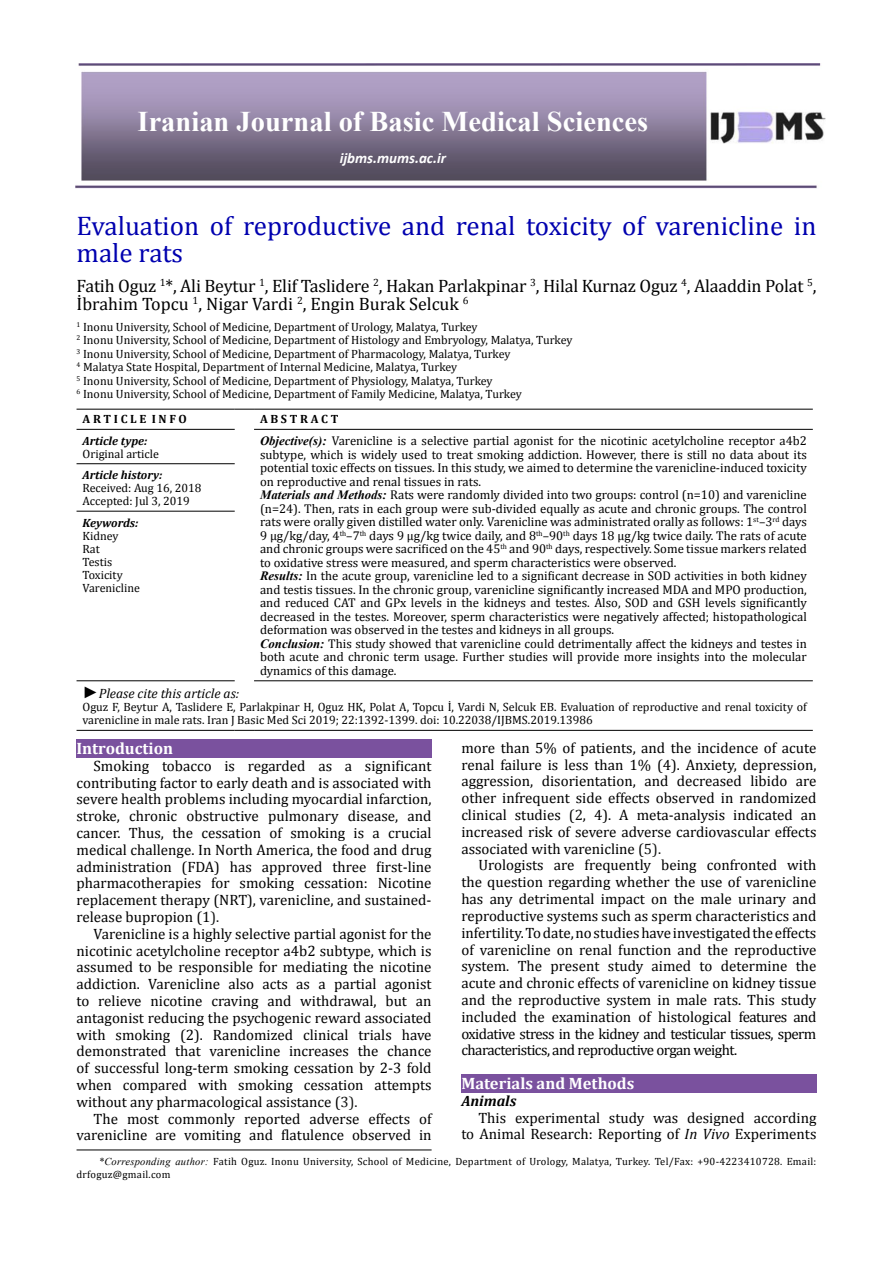
<style>
.page{position:relative;width:893px;height:1263px;background:#fff}
.page>*{position:absolute;margin:0;border:0;box-sizing:border-box;transform-origin:0 0}
.t1{font:700 28.5px "Times New Roman";color:#fff}
.t2{font:27px/27px "Cambria";color:#0000af}
.t3{font:18px/17.7px "Cambria";letter-spacing:-.01em;color:#000}
.t4{font:700 16.5px "Cambria";color:#fff}
.t5{font:15px/16.8px "Cambria";color:#000;text-align:justify}
.t6{font:italic 700 15px "Calibri";color:#fff}
.t7{font:italic 700 15px "Cambria";color:#000}
.t8{font:italic 13.5px "Cambria";color:#000}
.t9{font:12.75px/13.5px "Cambria";color:#000}
.t10{font:12px/13.5px "Cambria";color:#000}
.t11{font:12px/13px "Cambria Math";color:#000}
.t12{font:italic 700 12px "Cambria";color:#000}
.t13{font:700 12px "Cambria";color:#000}
.t14{font:10.5px/12.6px "Cambria";letter-spacing:.025em;color:#000}
.s1{font-family:"Times New Roman";font-weight:700;font-style:italic}
.s2{font-family:"Times New Roman";font-size:16.5px}
.s3{color:#131413}
.s4{font-style:italic}
.s5{font-family:"Times New Roman";font-style:italic}
</style>
<div class="page">
<hr style="left:77px;top:1150px;width:355px;height:1px;background:#000">
<img style="left:75px;top:64px;width:750px;height:125px">
<hr style="left:77px;top:409px;width:158px;height:1px;background:#000">
<svg style="left:235px;top:409px;width:19px;height:1px"></svg>
<hr style="left:254px;top:409px;width:559px;height:1px;background:#000">
<hr style="left:77px;top:429px;width:158px;height:1px;background:#000">
<hr style="left:77px;top:463px;width:158px;height:1px;background:#000">
<hr style="left:254px;top:429px;width:559px;height:1px;background:#000">
<hr style="left:77px;top:511px;width:158px;height:1px;background:#000">
<hr style="left:77px;top:730px;width:158px;height:1px;background:#000">
<svg style="left:235px;top:730px;width:19px;height:1px"></svg>
<hr style="left:254px;top:730px;width:559px;height:1px;background:#000">
<hr style="left:77px;top:680px;width:158px;height:1px;background:#000">
<hr style="left:254px;top:680px;width:559px;height:1px;background:#000">
<div style="left:77px;top:739px;width:355px;height:19px;background:#7a519e"></div>
<div style="left:461px;top:1074px;width:355px;height:19px;background:#7a519e"></div>
<h1 class="t1" style="left:138px;top:102px;width:512px">Iranian Journal of Basic Medical Sciences</h1>
<p class="t6" style="left:340px;top:149px;width:108px">ijbms.mums.ac.ir</p>
<h2 class="t2" style="left:77px;top:212px;width:741px">Evaluation of reproductive and renal toxicity of varenicline in male rats</h2>
<p class="t3" style="left:77px;top:277px;width:741px">Fatih Oguz <sup>1</sup>*, Ali Beytur <sup>1</sup>, Elif Taslidere <sup>2</sup>, Hakan Parlakpinar <sup>3</sup>, Hilal Kurnaz Oguz <sup>4</sup>, Alaaddin Polat <sup>5</sup>,<br>İbrahim Topcu <sup>1</sup>, Nigar Vardi <sup>2</sup>, Engin Burak Selcuk <sup>6</sup></p>
<p class="t10" style="left:77px;top:320px;width:497px"><sup>1</sup> Inonu University, School of Medicine, Department of Urology, Malatya, Turkey<br><sup>2</sup> Inonu University, School of Medicine, Department of Histology and Embryology, Malatya, Turkey <sup>3</sup> Inonu University, School of Medicine, Department of Pharmacology, Malatya, Turkey<br><sup>4</sup> Malatya State Hospital, Department of Internal Medicine, Malatya, Turkey<br><sup>5</sup> Inonu University, School of Medicine, Department of Physiology, Malatya, Turkey<br><sup>6</sup> Inonu University, School of Medicine, Department of Family Medicine, Malatya, Turkey</p>
<p class="t13" style="left:83px;top:411px;width:106px">A R T I C L E I N F O</p>
<p class="t13" style="left:260px;top:411px;width:80px">A B S T R A C T</p>
<p class="t12" style="left:83px;top:432px;width:66px">Article type:</p>
<p class="t11" style="left:83px;top:447px;width:78px">Original article</p>
<p class="t9" style="left:260px;top:434px;width:548px"><span class="s1">Objective(s):</span> Varenicline is a selective partial agonist for the nicotinic acetylcholine receptor a4b2 subtype, which is widely used to treat smoking addiction. However, there is still no data about its potential toxic effects on tissues. In this study, we aimed to determine the varenicline-induced toxicity on reproductive and renal tissues in rats.<br><span class="s1">Materials and Methods:</span> Rats were randomly divided into two groups: control (n=10) and varenicline (n=24). Then, rats in each group were sub-divided equally as acute and chronic groups. The control rats were orally given distilled water only. Varenicline was administrated orally as follows: 1<sup>st</sup>–3<sup>rd</sup> days 9 µg/kg/day, 4<sup>th</sup>–7<sup>th</sup> days 9 µg/kg twice daily, and 8<sup>th</sup>–90<sup>th</sup> days 18 µg/kg twice daily. The rats of acute and chronic groups were sacrificed on the 45<sup>th</sup> and 90<sup>th</sup> days, respectively. Some tissue markers related to oxidative stress were measured, and sperm characteristics were observed.<br><span class="s1">Results:</span> In the acute group, varenicline led to a significant decrease in SOD activities in both kidney and testis tissues. In the chronic group, varenicline significantly increased MDA and MPO production, and reduced CAT and GPx levels in the kidneys and testes. Also, SOD and GSH levels significantly decreased in the testes. Moreover, sperm characteristics were negatively affected; histopathological deformation was observed in the testes and kidneys in all groups.<br><span class="s1">Conclusion:</span> This study showed that varenicline could detrimentally affect the kidneys and testes in both acute and chronic term usage. Further studies will provide more insights into the molecular dynamics of this damage.</p>
<p class="t12" style="left:83px;top:466px;width:81px">Article history:</p>
<p class="t11" style="left:83px;top:481px;width:120px">Received: Aug 16, 2018<br>Accepted: Jul 3, 2019</p>
<p class="t12" style="left:83px;top:514px;width:57px">Keywords:</p>
<p class="t10" style="left:83px;top:529px;width:59px;line-height:13px">Kidney<br>Rat<br>Testis<br>Toxicity<br>Varenicline</p>
<p class="t8" style="left:83px;top:684px;width:158px"><span class="s2">►</span>Please cite this article as:</p>
<p class="t11" style="left:83px;top:701px;width:726px">Oguz F, Beytur A, Taslidere E, Parlakpinar H, Oguz HK, Polat A, Topcu İ, Vardi N, Selcuk EB. Evaluation of reproductive and renal toxicity of varenicline in male rats. Iran J Basic Med Sci 2019; 22:1392-1399. doi: 10.22038/IJBMS.2019.13986</p>
<p class="t4" style="left:77px;top:737px;width:98px">Introduction</p>
<p class="t5" style="left:77px;top:757px;width:357px;text-indent:17px">Smoking tobacco is regarded as a significant contributing factor to early death and is associated with severe health problems including myocardial infarction, stroke, chronic obstructive pulmonary disease, and cancer. Thus, the cessation of smoking is a crucial medical challenge. In North America, the food and drug administration (FDA) has approved three first-line pharmacotherapies for smoking cessation: Nicotine replacement therapy (NRT), varenicline, and sustained&shy;release bupropion (1<span class="s3">).</span></p>
<p class="t5" style="left:77px;top:925px;width:357px;text-indent:17px">Varenicline is a highly selective partial agonist for the nicotinic acetylcholine receptor a4b2 subtype, which is assumed to be responsible for mediating the nicotine addiction. Varenicline also acts as a partial agonist to relieve nicotine craving and withdrawal, but an antagonist reducing the psychogenic reward associated with smoking (2). Randomized clinical trials have demonstrated that varenicline increases the chance of successful long-term smoking cessation by 2-3 fold when compared with smoking cessation attempts without any pharmacological assistance (<span class="s3">3).</span></p>
<p class="t5" style="left:77px;top:1110px;width:357px;text-align:right">The most commonly reported adverse effects of varenicline are vomiting and flatulence observed in</p>
<p class="t5" style="left:461px;top:739px;width:357px">more than 5% of patients, and the incidence of acute renal failure is less than 1% (4). Anxiety, depression, aggression, disorientation, and decreased libido are other infrequent side effects observed in randomized clinical studies (<span class="s3">2</span>, 4). A meta-analysis indicated an increased risk of severe adverse cardiovascular effects associated with varenicline (<span class="s3">5).</span></p>
<p class="t5" style="left:461px;top:857px;width:357px;text-indent:17px">Urologists are frequently being confronted with the question regarding whether the use of varenicline has any detrimental impact on the male urinary and reproductive systems such as sperm characteristics and infertility. To date, no studies have investigated the effects of varenicline on renal function and the reproductive system. The present study aimed to determine the acute and chronic effects of varenicline on kidney tissue and the reproductive system in male rats. This study included the examination of histological features and oxidative stress in the kidney and testicular tissues, sperm characteristics, and reproductive organ weight.</p>
<p class="t4" style="left:461px;top:1072px;width:174px">Materials and Methods</p>
<p class="t7" style="left:461px;top:1090px;width:56px">Animals</p>
<p class="t5" style="left:461px;top:1109px;width:357px;text-align:right">This experimental study was designed according<br>to Animal Research: Reporting of <span class="s4">In Vivo</span> Experiments</p>
<p class="t14" style="left:77px;top:1155px;width:741px;text-indent:22px"><span class="s5">*Corresponding author:</span> Fatih Oguz. Inonu University, School of Medicine, Department of Urology, Malatya, Turkey. Tel/Fax: +90-4223410728. Email: drfoguz@gmail.com</p>
</div>
